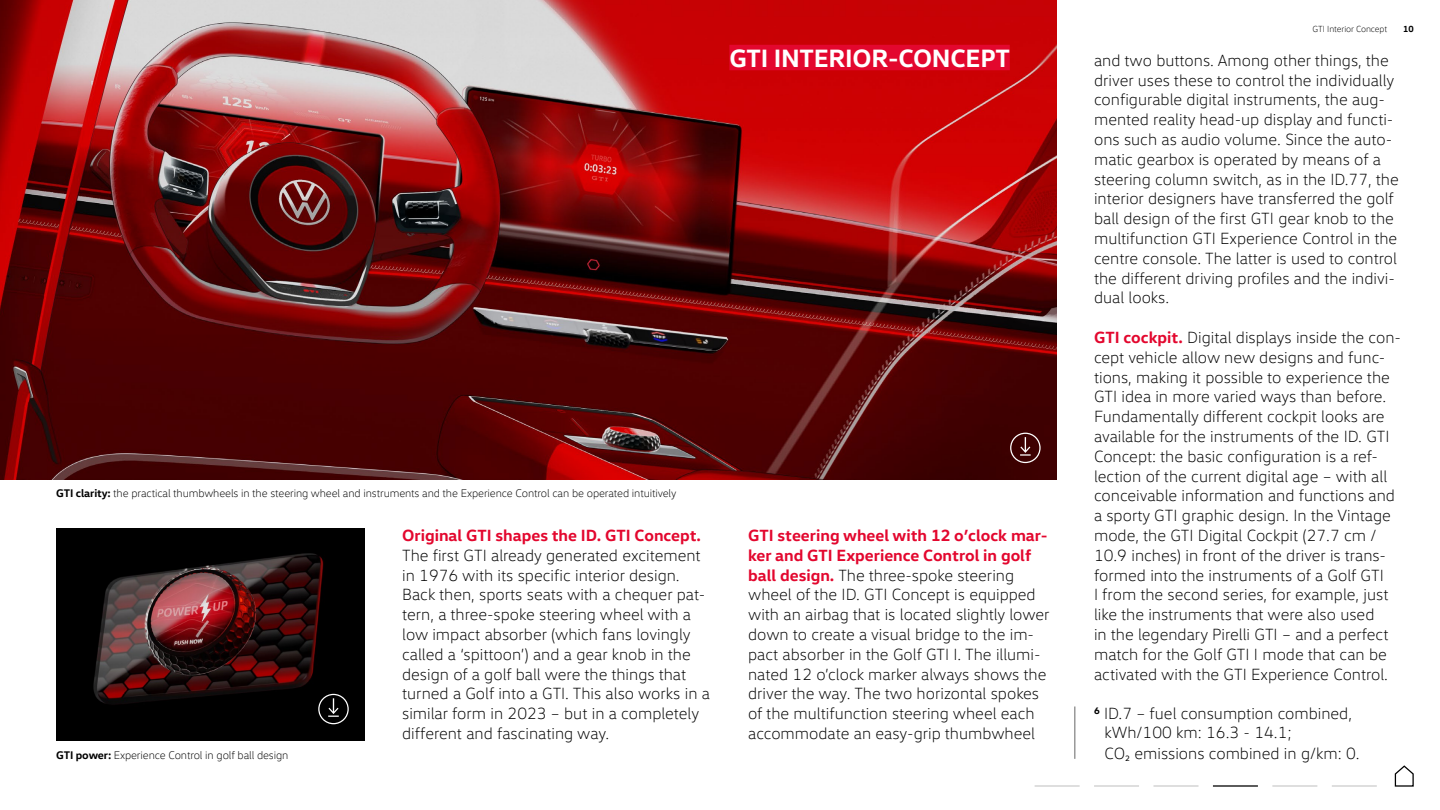
<style>
.page{position:relative;width:1440px;height:810px;background:#fff}
.page>*{position:absolute;margin:0;border:0;box-sizing:border-box;transform-origin:0 0}
.t1{font:700 25.5px "VW Head";letter-spacing:-.01em;color:#fff}
.t2{font:300 16.5px/19.8px "VW Head";color:#000}
.t3{font:700 16.5px "VW Head";color:#e3072e}
.t4{font:300 11.25px "VW Head";letter-spacing:-.01em;color:#000}
.t5{font:300 9px "VW Head";letter-spacing:-.01em;color:#000}
.t6{font:700 9px "VW Head";color:#000}
.s1{font-weight:700}
.s2{font-weight:700;color:#e3072e}
</style>
<div class="page">
<img style="left:0;top:0;width:1057px;height:479px">
<img style="left:56px;top:528px;width:309px;height:212px">
<div style="left:729px;top:45px;width:281px;height:25px;background:#e3072e"></div>
<hr style="left:1075px;top:706px;width:1px;height:53px;background:#666">
<svg style="left:1010px;top:433px;width:31px;height:30px"></svg>
<svg style="left:318px;top:694px;width:31px;height:30px"></svg>
<hr style="left:1094px;top:785px;width:45px;height:2px;background:#ccc">
<hr style="left:1154px;top:785px;width:45px;height:2px;background:#ccc">
<hr style="left:1035px;top:785px;width:45px;height:2px;background:#ccc">
<hr style="left:1272px;top:785px;width:45px;height:2px;background:#ccc">
<hr style="left:1213px;top:785px;width:45px;height:2px;background:#000">
<svg style="left:1394px;top:765px;width:20px;height:22px"></svg>
<hr style="left:1332px;top:785px;width:45px;height:2px;background:#ccc">
<h1 class="t1" style="left:729px;top:41px;width:282px">GTI INTERIOR-CONCEPT</h1>
<p class="t4" style="left:56px;top:487px;width:622px"><span class="s1">GTI clarity:</span> the practical thumbwheels in the steering wheel and instruments and the Experience Control can be operated intuitively</p>
<p class="t3" style="left:402px;top:525px;width:300px">Original GTI shapes the ID. GTI Concept.</p>
<p class="t2" style="left:402px;top:545px;width:309px">The first GTI already generated excitement in 1976 with its specific interior design.<br>Back then, sports seats with a chequer pat&shy;tern, a three-spoke steering wheel with a low impact absorber (which fans lovingly called a ‘spittoon’) and a gear knob in the design of a golf ball were the things that turned a Golf into a GTI. This also works in a similar form in 2023 – but in a completely different and fascinating way.</p>
<p class="t2" style="left:748px;top:525px;width:303px"><span class="s2">GTI steering wheel with 12 o’clock mar&shy;ker and GTI Experience Control in golf ball design.</span> The three-spoke steering wheel of the ID. GTI Concept is equipped with an airbag that is located slightly lower down to create a visual bridge to the im&shy;pact absorber in the Golf GTI I. The illumi&shy;nated 12 o’clock marker always shows the driver the way. The two horizontal spokes of the multifunction steering wheel each accommodate an easy-grip thumbwheel</p>
<p class="t5" style="left:1313px;top:24px;width:76px">GTI Interior Concept</p>
<p class="t6" style="left:1403px;top:23px;width:12px">10</p>
<p class="t2" style="left:1094px;top:50px;width:306px">and two buttons. Among other things, the driver uses these to control the individually configurable digital instruments, the aug&shy;mented reality head-up display and functi&shy;ons such as audio volume. Since the auto&shy;matic gearbox is operated by means of a steering column switch, as in the ID.77, the interior designers have transferred the golf ball design of the first GTI gear knob to the multifunction GTI Experience Control in the centre console. The latter is used to control the different driving profiles and the indivi&shy;dual looks.</p>
<p class="t2" style="left:1094px;top:327px;width:309px"><span class="s2">GTI cockpit.</span> Digital displays inside the con&shy;cept vehicle allow new designs and func&shy;tions, making it possible to experience the GTI idea in more varied ways than before.<br>Fundamentally different cockpit looks are available for the instruments of the ID. GTI Concept: the basic configuration is a ref&shy;lection of the current digital age – with all conceivable information and functions and a sporty GTI graphic design. In the Vintage mode, the GTI Digital Cockpit (27.7 cm / 10.9 inches) in front of the driver is trans&shy;formed into the instruments of a Golf GTI<br>I from the second series, for example, just like the instruments that were also used<br>in the legendary Pirelli GTI – and a perfect match for the Golf GTI I mode that can be activated with the GTI Experience Control.</p>
<p class="t2" style="left:1105px;top:704px;width:249px;line-height:18.8px;text-indent:-10px"><sup>6</sup> ID.7 – fuel consumption combined, kWh/100 km: 16.3 - 14.1;</p>
<p class="t4" style="left:56px;top:749px;width:234px"><span class="s1">GTI power:</span> Experience Control in golf ball design</p>
<p class="t2" style="left:1105px;top:743px;width:257px">CO₂ emissions combined in g/km: 0.</p>
</div>
